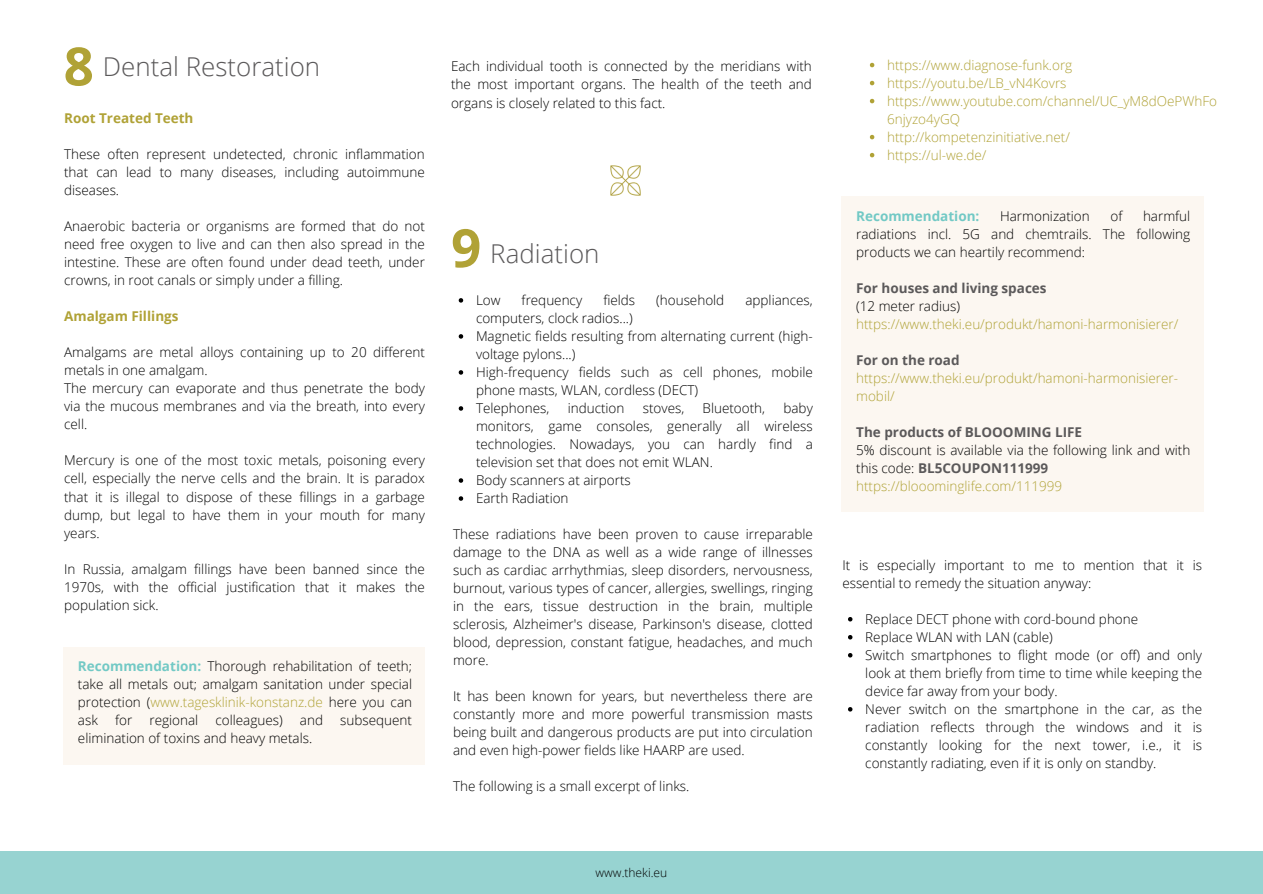
<style>
.page{position:relative;width:1263px;height:894px;background:#fff}
.page>*{position:absolute;margin:0;border:0;box-sizing:border-box;transform-origin:0 0}
.t1{font:300 25.95px "Open Sans";color:#5b595a}
.t2{font:300 13.5px/18px "Open Sans";color:#000;text-align:justify}
.t3{font:300 13.5px/18px "Open Sans";color:#b0a236}
.t4{font:700 13.5px "Open Sans";color:#5b595a}
.t5{font:700 13.5px "Open Sans";color:#b0a236}
.t6{font:700 13.5px "Open Sans";color:#72c9c5}
.t7{font:300 12px "Open Sans";color:#000}
.s1{font-weight:700;font-size:52.95px;color:#b0a236}
.s2{font-weight:700;color:#72c9c5}
.s3{color:#b0a236}
.s4{font-weight:700;color:#5b595a}
</style>
<div class="page">
<div style="left:0;top:851px;width:1263px;height:42px;background:#97d3d1"></div>
<div style="left:63px;top:646px;width:362px;height:118px;background:#fcf7f1"></div>
<img style="left:610px;top:165px;width:31px;height:31px">
<svg style="left:459px;top:298px;width:4px;height:4px"></svg>
<svg style="left:459px;top:334px;width:4px;height:4px"></svg>
<svg style="left:459px;top:370px;width:4px;height:4px"></svg>
<svg style="left:459px;top:406px;width:4px;height:4px"></svg>
<svg style="left:459px;top:478px;width:4px;height:4px"></svg>
<svg style="left:459px;top:496px;width:4px;height:4px"></svg>
<svg style="left:870px;top:63px;width:4px;height:4px"></svg>
<svg style="left:870px;top:81px;width:4px;height:4px"></svg>
<svg style="left:870px;top:99px;width:4px;height:4px"></svg>
<svg style="left:870px;top:135px;width:4px;height:4px"></svg>
<svg style="left:870px;top:153px;width:4px;height:4px"></svg>
<div style="left:841px;top:196px;width:362px;height:316px;background:#fcf7f1"></div>
<svg style="left:848px;top:617px;width:4px;height:4px"></svg>
<svg style="left:848px;top:635px;width:4px;height:4px"></svg>
<svg style="left:848px;top:653px;width:4px;height:4px"></svg>
<svg style="left:848px;top:707px;width:4px;height:4px"></svg>
<h1 class="t1" style="left:64px;top:48px;width:258px"><span class="s1">8</span> Dental Restoration</h1>
<p class="t5" style="left:64px;top:109px;width:131px">Root Treated Teeth</p>
<p class="t2" style="left:64px;top:145px;width:362px">These often represent undetected, chronic inflammation that can lead to many diseases, including autoimmune diseases.</p>
<p class="t2" style="left:64px;top:217px;width:362px">Anaerobic bacteria or organisms are formed that do not need free oxygen to live and can then also spread in the intestine. These are often found under dead teeth, under crowns, in root canals or simply under a filling.</p>
<p class="t5" style="left:64px;top:307px;width:116px">Amalgam Fillings</p>
<p class="t2" style="left:64px;top:343px;width:362px;text-align:left">Amalgams are metal alloys containing up to 20 different metals in one amalgam.<br>The mercury can evaporate and thus penetrate the body via the mucous membranes and via the breath, into every cell.</p>
<p class="t2" style="left:64px;top:451px;width:362px">Mercury is one of the most toxic metals, poisoning every cell, especially the nerve cells and the brain. It is paradox that it is illegal to dispose of these fillings in a garbage dump, but legal to have them in your mouth for many years.</p>
<p class="t2" style="left:64px;top:559px;width:362px">In Russia, amalgam fillings have been banned since the 1970s, with the official justification that it makes the population sick.</p>
<p class="t2" style="left:78px;top:656px;width:336px"><span class="s2">Recommendation:</span> Thorough rehabilitation of teeth; take all metals out; amalgam sanitation under special protection (<span class="s3">www.tagesklinik-konstanz.de</span> here you can ask</p>
<p class="t2" style="left:115px;top:710px;width:19px">for</p>
<p class="t2" style="left:149px;top:710px;width:50px">regional</p>
<p class="t2" style="left:215px;top:710px;width:69px">colleagues)</p>
<p class="t2" style="left:300px;top:710px;width:25px">and</p>
<p class="t2" style="left:340px;top:710px;width:73px">subsequent</p>
<p class="t2" style="left:78px;top:728px;width:236px">elimination of toxins and heavy metals.</p>
<p class="t2" style="left:451px;top:56px;width:362px;line-height:18.5px">Each individual tooth is connected by the meridians with the most important organs. The health of the teeth and organs is closely related to this fact.</p>
<h1 class="t1" style="left:451px;top:235px;width:150px"><span class="s1">9</span> Radiation</h1>
<p class="t2" style="left:476px;top:290px;width:26px">Low</p>
<p class="t2" style="left:522px;top:290px;width:62px">frequency</p>
<p class="t2" style="left:603px;top:290px;width:33px">fields</p>
<p class="t2" style="left:656px;top:290px;width:70px">(household</p>
<p class="t2" style="left:745px;top:290px;width:69px">appliances,</p>
<p class="t2" style="left:476px;top:308px;width:338px;text-align:left">computers, clock radios...)<br>Magnetic fields resulting from alternating current (high&shy;voltage pylons...)<br>High-frequency fields such as cell phones, mobile phone masts, WLAN, cordless (DECT)<br>Telephones,</p>
<p class="t2" style="left:476px;top:398px;width:338px;text-align:left;text-indent:307px">baby monitors, game consoles, generally all wireless technologies. Nowadays, you can hardly find a television set that does not emit WLAN.<br>Body scanners at airports<br>Earth Radiation</p>
<p class="t2" style="left:453px;top:524px;width:361px">These radiations have been proven to cause irreparable damage to the DNA as well as a wide range of illnesses such as cardiac arrhythmias, sleep disorders, nervousness, burnout, various types of cancer, allergies, swellings, ringing in the ears, tissue destruction in the brain, multiple sclerosis, Alzheimer's disease, Parkinson's disease, clotted blood, depression, constant fatigue, headaches, and much more.</p>
<p class="t2" style="left:453px;top:686px;width:361px">It has been known for years, but nevertheless there are constantly more and more powerful transmission masts being built and dangerous products are put into circulation and even high-power fields like HAARP are used.</p>
<p class="t2" style="left:453px;top:776px;width:238px">The following is a small excerpt of links.</p>
<p class="t2" style="left:568px;top:398px;width:58px">induction</p>
<p class="t2" style="left:643px;top:398px;width:43px">stoves,</p>
<p class="t2" style="left:703px;top:398px;width:64px">Bluetooth,</p>
<p class="t7" style="left:596px;top:864px;width:73px">www.theki.eu</p>
<p class="t3" style="left:887px;top:55px;width:331px">https://www.diagnose-funk.org https://youtu.be/LB_vN4Kovrs https://www.youtube.com/channel/UC_yM8dOePWhFo<br>6njyzo4yGQ<br>http://kompetenzinitiative.net/<br>https://ul-we.de/</p>
<p class="t2" style="left:856px;top:206px;width:336px;text-indent:287px">harmful radiations incl. 5G and chemtrails. The following products we can heartily recommend:</p>
<p class="t4" style="left:856px;top:278px;width:192px">For houses and living spaces</p>
<p class="t2" style="left:856px;top:296px;width:105px">(12 meter radius)</p>
<p class="t3" style="left:856px;top:314px;width:324px">https://www.theki.eu/produkt/hamoni-harmonisierer/</p>
<p class="t4" style="left:856px;top:350px;width:105px">For on the road</p>
<p class="t3" style="left:856px;top:368px;width:323px">https://www.theki.eu/produkt/hamoni-harmonisierer&shy;mobil/</p>
<p class="t4" style="left:856px;top:422px;width:227px">The products of BLOOOMING LIFE</p>
<p class="t2" style="left:856px;top:440px;width:336px;text-align:left">5% discount is available via the following link and with this code: <span class="s4">BL5COUPON111999 </span><span class="s3">https://blooominglife.com/111999</span></p>
<p class="t6" style="left:856px;top:206px;width:125px">Recommendation:</p>
<p class="t2" style="left:1000px;top:206px;width:91px">Harmonization</p>
<p class="t2" style="left:1110px;top:206px;width:13px">of</p>
<p class="t2" style="left:842px;top:555px;width:361px">It is especially important to me to mention that it is essential to remedy the situation anyway:</p>
<p class="t2" style="left:865px;top:609px;width:338px;text-align:left">Replace DECT phone with cord-bound phone<br>Replace WLAN with LAN (cable)<br>Switch smartphones to flight mode (or off) and only look at them briefly from time to time while keeping the device far away from your body.<br>Never switch on the smartphone in the car, as the radiation reflects through the windows and it is constantly looking for the next tower, i.e., it is constantly radiating, even if it is only on standby.</p>
</div>
